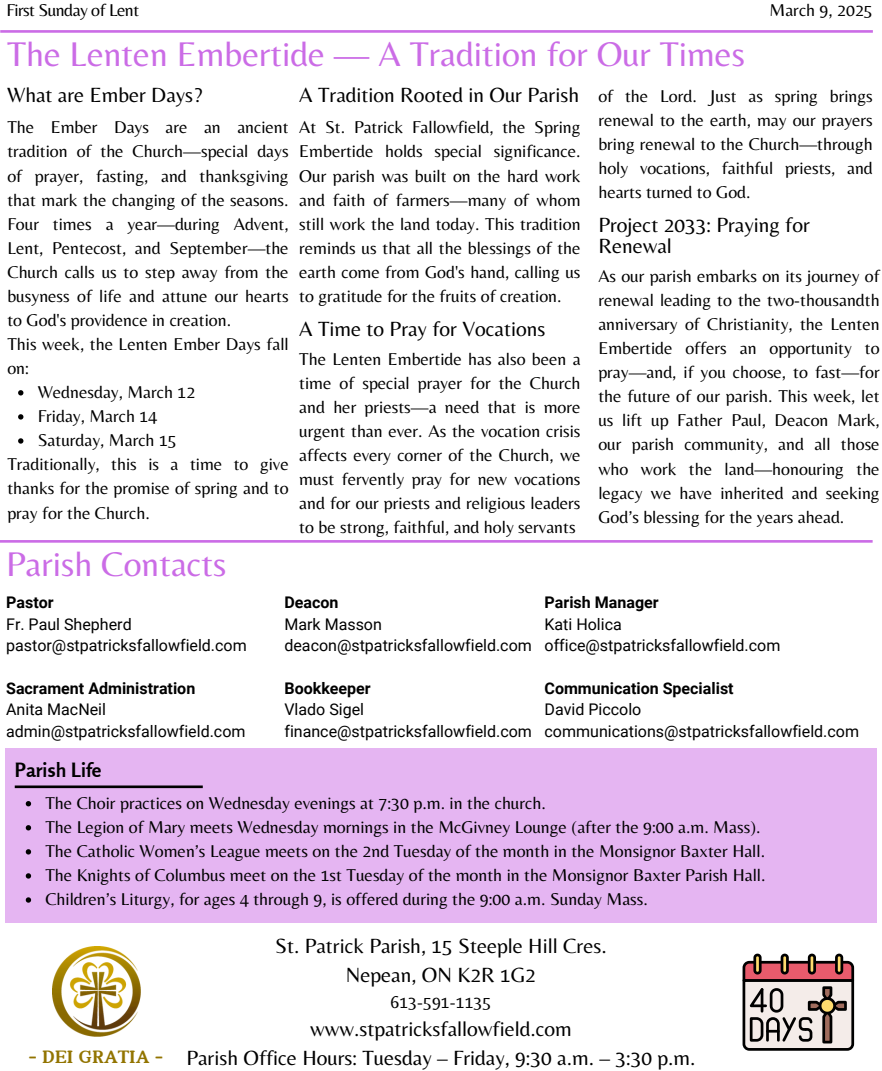
<style>
.page{position:relative;width:882px;height:1071px;background:#fff}
.page>*{position:absolute;margin:0;border:0;box-sizing:border-box;transform-origin:0 0}
.t1{font:35.7px "Belleza";color:#cb6ce6}
.t2{font:900 22.75px "Canva Joyful";color:#927400}
.t3{font:21.35px/29.4px "Belleza";color:#000;text-align:center}
.t4{font:700 19.6px "Rosario";color:#000}
.t5{font:17.85px/24.2px "Belleza";color:#000;text-align:justify}
.t6{font:17.85px "Belleza";letter-spacing:-.03em;color:#000}
.t7{font:16.1px "Roboto";color:#000}
.t8{font:700 16.1px "Roboto";color:#000}
</style>
<div class="page">
<hr style="left:0;top:30px;width:873px;height:3px;background:#cb6ce6">
<div style="left:5px;top:748px;width:872px;height:175px;background:#e5b5f2"></div>
<hr style="left:15px;top:786px;width:188px;height:2px;background:#000">
<hr style="left:0;top:540px;width:873px;height:3px;background:#cb6ce6">
<svg style="left:26px;top:801px;width:5px;height:5px"></svg>
<svg style="left:26px;top:825px;width:5px;height:5px"></svg>
<svg style="left:26px;top:849px;width:5px;height:6px"></svg>
<svg style="left:26px;top:873px;width:5px;height:6px"></svg>
<svg style="left:26px;top:897px;width:5px;height:6px"></svg>
<svg style="left:18px;top:390px;width:5px;height:6px"></svg>
<svg style="left:18px;top:414px;width:5px;height:6px"></svg>
<svg style="left:18px;top:438px;width:5px;height:6px"></svg>
<img style="left:52px;top:947px;width:88px;height:89px">
<svg style="left:743px;top:954px;width:111px;height:97px;background:#ab9592"></svg>
<p class="t6" style="left:6px;top:-1px;width:134px">First Sunday of Lent</p>
<h5 class="t5" style="left:770px;top:-3px;width:105px">March 9, 2025</h5>
<p class="t1" style="left:7px;top:33px;width:739px">The Lenten Embertide — A Tradition for Our Times</p>
<p class="t3" style="left:7px;top:79px;width:197px">What are Ember Days?</p>
<p class="t5" style="left:7px;top:115px;width:283px;text-align:left">The Ember Days are an ancient tradition of the Church—special days of prayer, fasting, and thanksgiving that mark the changing of the seasons.<br>Four times a year—during Advent,<br>Lent, Pentecost, and September—the<br>Church calls us to step away from the busyness of life and attune our hearts to God's providence in creation.<br>This week, the Lenten Ember Days fall on:</p>
<p class="t5" style="left:38px;top:380px;width:159px">Wednesday, March 12</p>
<p class="t5" style="left:38px;top:404px;width:121px">Friday, March 14</p>
<p class="t5" style="left:38px;top:428px;width:141px">Saturday, March 15</p>
<p class="t5" style="left:7px;top:452px;width:283px">Traditionally, this is a time to give thanks for the promise of spring and to pray for the Church.</p>
<p class="t1" style="left:6px;top:543px;width:222px">Parish Contacts</p>
<p class="t3" style="left:299px;top:79px;width:281px">A Tradition Rooted in Our Parish</p>
<p class="t5" style="left:299px;top:115px;width:283px">At St. Patrick Fallowfield, the Spring Embertide holds special significance.<br>Our parish was built on the hard work and faith of farmers—many of whom still work the land today. This tradition reminds us that all the blessings of the earth come from God's hand, calling us to gratitude for the fruits of creation.</p>
<p class="t3" style="left:299px;top:314px;width:248px">A Time to Pray for Vocations</p>
<h4 class="t5" style="left:299px;top:346px;width:283px">The Lenten Embertide has also been a time of special prayer for the Church and her priests—a need that is more urgent than ever. As the vocation crisis affects every corner of the Church, we must fervently pray for new vocations and for our priests and religious leaders to be strong, faithful, and holy servants</h4>
<p class="t5" style="left:598px;top:84px;width:276px">of the Lord. Just as spring brings renewal to the earth, may our prayers bring renewal to the Church—through holy vocations, faithful priests, and hearts turned to God.</p>
<p class="t3" style="left:598px;top:213px;width:213px;line-height:21.3px;text-align:left">Project 2033: Praying for<br>Renewal</p>
<p class="t5" style="left:598px;top:264px;width:283px">As our parish embarks on its journey of renewal leading to the two-thousandth anniversary of Christianity, the Lenten Embertide offers an opportunity to pray—and, if you choose, to fast—for the future of our parish. This week, let us lift up Father Paul, Deacon Mark, our parish community, and all those who work the land—honouring the legacy we have inherited and seeking God’s blessing for the years ahead.</p>
<h5 class="t8" style="left:6px;top:593px;width:49px">Pastor</h5>
<h3 class="t7" style="left:6px;top:615px;width:127px">Fr. Paul Shepherd</h3>
<h5 class="t7" style="left:6px;top:636px;width:242px">pastor@stpatricksfallowfield.com</h5>
<h3 class="t8" style="left:6px;top:679px;width:191px">Sacrament Administration</h3>
<h5 class="t7" style="left:6px;top:700px;width:101px">Anita MacNeil</h5>
<h5 class="t7" style="left:6px;top:722px;width:241px">admin@stpatricksfallowfield.com</h5>
<p class="t4" style="left:15px;top:758px;width:88px">Parish Life</p>
<h3 class="t8" style="left:284px;top:593px;width:56px">Deacon</h3>
<h5 class="t7" style="left:284px;top:615px;width:99px">Mark Masson</h5>
<p class="t7" style="left:284px;top:636px;width:249px">deacon@stpatricksfallowfield.com</p>
<h1 class="t8" style="left:284px;top:679px;width:88px">Bookkeeper</h1>
<p class="t7" style="left:284px;top:700px;width:81px">Vlado Sigel</p>
<p class="t7" style="left:284px;top:722px;width:249px">finance@stpatricksfallowfield.com</p>
<p class="t8" style="left:545px;top:593px;width:116px">Parish Manager</p>
<p class="t7" style="left:545px;top:615px;width:79px">Kati Holica</p>
<p class="t7" style="left:545px;top:636px;width:237px">office@stpatricksfallowfield.com</p>
<p class="t8" style="left:545px;top:679px;width:191px">Communication Specialist</p>
<p class="t7" style="left:545px;top:700px;width:98px">David Piccolo</p>
<p class="t7" style="left:545px;top:722px;width:316px">communications@stpatricksfallowfield.com</p>
<h1 class="t5" style="left:45px;top:791px;width:502px">The Choir practices on Wednesday evenings at 7:30 p.m. in the church.</h1>
<h3 class="t5" style="left:45px;top:815px;width:717px">The Legion of Mary meets Wednesday mornings in the McGivney Lounge (after the 9:00 a.m. Mass).</h3>
<h5 class="t5" style="left:45px;top:839px;width:721px">The Catholic Women’s League meets on the 2nd Tuesday of the month in the Monsignor Baxter Hall.</h5>
<p class="t5" style="left:45px;top:863px;width:722px">The Knights of Columbus meet on the 1st Tuesday of the month in the Monsignor Baxter Parish Hall.</p>
<p class="t5" style="left:45px;top:887px;width:604px">Children’s Liturgy, for ages 4 through 9, is offered during the 9:00 a.m. Sunday Mass.</p>
<p class="t2" style="left:29px;top:1047px;width:136px">- DEI GRATIA -</p>
<h5 class="t3" style="left:275px;top:931px;width:333px">St. Patrick Parish, 15 Steeple Hill Cres.<br>Nepean, ON K2R 1G2</h5>
<h5 class="t5" style="left:390px;top:989px;width:102px">613-591-1135</h5>
<h5 class="t3" style="left:186px;top:1013px;width:510px">www.stpatricksfallowfield.com<br>Parish Office Hours: Tuesday – Friday, 9:30 a.m. – 3:30 p.m.</h5>
</div>
